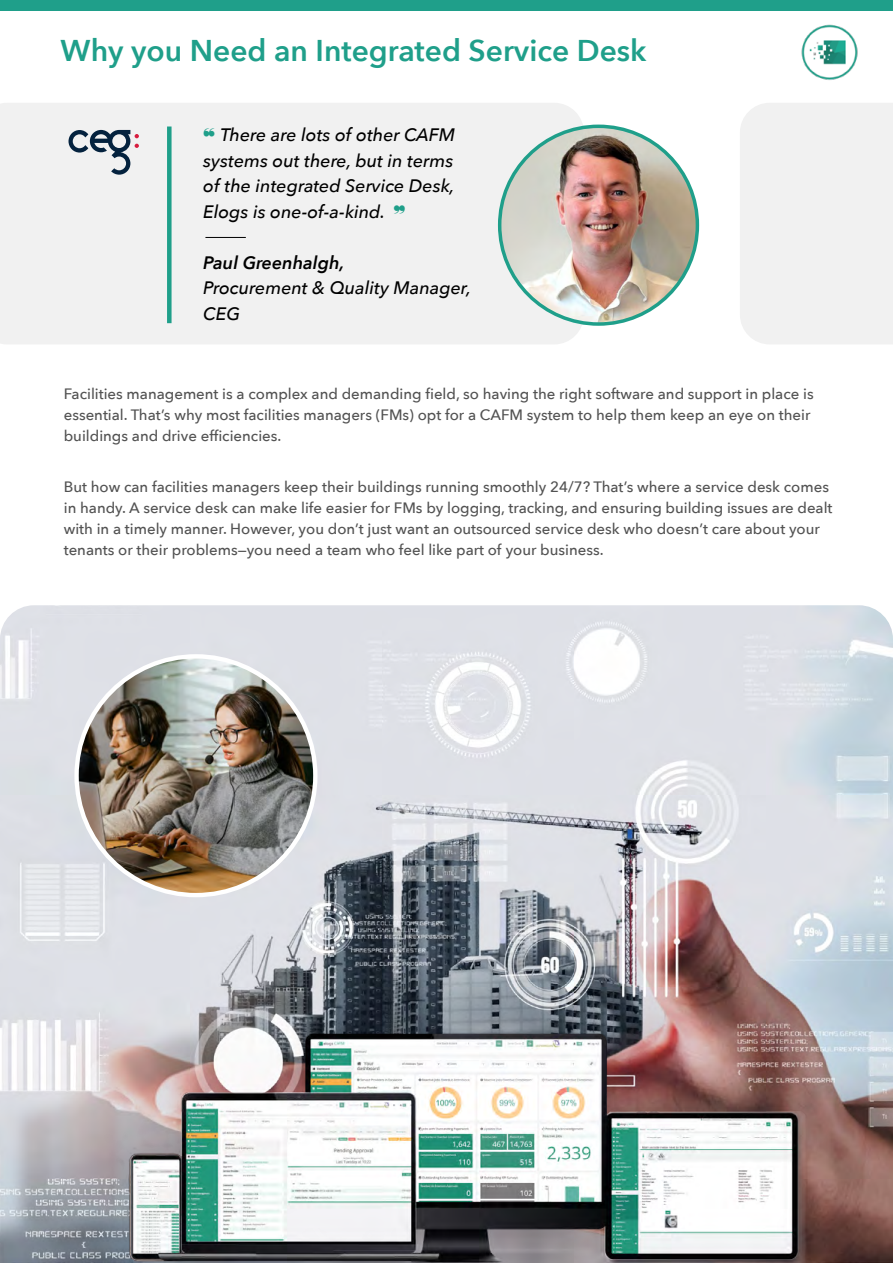
<style>
.page{position:relative;width:893px;height:1263px;background:#fff}
.page>*{position:absolute;margin:0;border:0;box-sizing:border-box;transform-origin:0 0}
.t1{font:600 30px "Avenir Next";color:#1f9f8a}
.t2{font:italic 500 18px/25.5px "Avenir Next";color:#000;text-align:justify}
.t3{font:italic 600 18px "Avenir Next";color:#000}
.t4{font:500 15px/21px "Avenir Next";color:#525252}
.s1{color:#1f9f8a}
</style>
<div class="page">
<div style="left:0;top:103px;width:584px;height:241px;background:#f1f1f1"></div>
<img style="left:0;top:605px;width:893px;height:658px">
<div style="left:0;top:0;width:893px;height:10px;background:#1f9f8a"></div>
<img style="left:500px;top:126px;width:197px;height:198px;border-radius:99px">
<div style="left:167px;top:126px;width:5px;height:197px;background:#1f9f8a"></div>
<hr style="left:205px;top:237px;width:41px;height:1px;background:#000">
<div style="left:740px;top:103px;width:153px;height:241px;background:#f1f1f1"></div>
<svg style="left:69px;top:130px;width:70px;height:45px"></svg>
<img style="left:97px;top:1018px;width:734px;height:245px">
<img style="left:77px;top:656px;width:238px;height:239px;border-radius:119px">
<img style="left:801px;top:24px;width:57px;height:56px">
<h1 class="t1" style="left:61px;top:24px;width:587px">Why you Need an Integrated Service Desk</h1>
<p class="t2" style="left:203px;top:122px;width:253px"><span class="s1">❝</span> There are lots of other CAFM systems out there, but in terms of the integrated Service Desk, Elogs is one-of-a-kind. <span class="s1">❞</span></p>
<p class="t3" style="left:203px;top:247px;width:143px">Paul Greenhalgh,</p>
<p class="t2" style="left:203px;top:275px;width:269px">Procurement &amp; Quality Manager,<br>CEG</p>
<p class="t4" style="left:64px;top:383px;width:751px">Facilities management is a complex and demanding field, so having the right software and support in place is essential. That’s why most facilities managers (FMs) opt for a CAFM system to help them keep an eye on their buildings and drive efficiencies.</p>
<p class="t4" style="left:64px;top:475px;width:770px">But how can facilities managers keep their buildings running smoothly 24/7? That’s where a service desk comes in handy. A service desk can make life easier for FMs by logging, tracking, and ensuring building issues are dealt with in a timely manner. However, you don’t just want an outsourced service desk who doesn’t care about your tenants or their problems—you need a team who feel like part of your business.</p>
</div>
